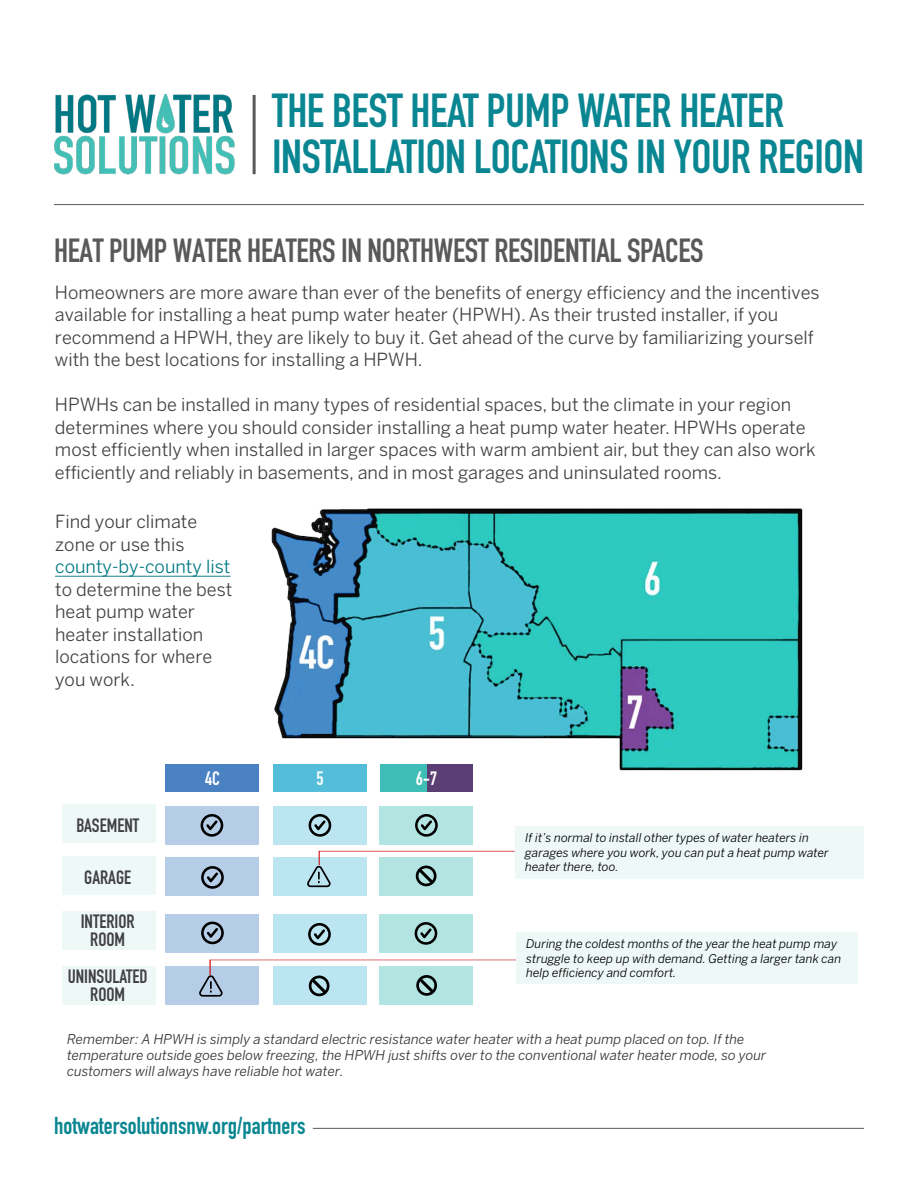
<style>
.page{position:relative;width:918px;height:1188px;background:#fff}
.page>*{position:absolute;margin:0;border:0;box-sizing:border-box;transform-origin:0 0}
.t1{font:700 46.95px/45.2px "DIN Condensed";letter-spacing:-.01em;color:#098691}
.t2{font:700 33px "DIN Condensed";letter-spacing:-.01em;color:#59595c}
.t3{font:700 24px "DIN Condensed";color:#098691}
.t4{font:700 19.05px/18px "DIN Condensed";color:#414042;text-align:center}
.t5{font:700 19.05px "DIN Condensed";color:#fff}
.t6{font:18px/22.5px "Benton Sans";color:#414042}
.t7{font:18px "Benton Sans";color:#007883}
.t8{font:italic 13.5px/16.2px "Benton Sans";color:#323233}
.t9{font:italic 12px/14.4px "Benton Sans";color:#000}
</style>
<div class="page">
<div style="left:516px;top:932px;width:342px;height:52px;background:#eef8f7"></div>
<div style="left:515px;top:826px;width:349px;height:53px;background:#eef8f7"></div>
<div style="left:426px;top:764px;width:47px;height:27px;background:#5b3e73"></div>
<div style="left:380px;top:915px;width:93px;height:38px;background:#b2e4e2"></div>
<div style="left:380px;top:967px;width:93px;height:38px;background:#b2e4e2"></div>
<div style="left:380px;top:858px;width:93px;height:38px;background:#b2e4e2"></div>
<div style="left:380px;top:806px;width:93px;height:38px;background:#b2e4e2"></div>
<div style="left:380px;top:764px;width:46px;height:27px;background:#3ebcb6"></div>
<div style="left:166px;top:967px;width:93px;height:38px;background:#b6cde7"></div>
<div style="left:166px;top:915px;width:93px;height:38px;background:#b6cde7"></div>
<div style="left:273px;top:915px;width:94px;height:38px;background:#bbe5f0"></div>
<div style="left:273px;top:967px;width:94px;height:38px;background:#bbe5f0"></div>
<div style="left:166px;top:858px;width:93px;height:38px;background:#b6cde7"></div>
<div style="left:273px;top:858px;width:94px;height:38px;background:#bbe5f0"></div>
<div style="left:166px;top:806px;width:93px;height:38px;background:#b6cde7"></div>
<div style="left:273px;top:806px;width:94px;height:38px;background:#bbe5f0"></div>
<div style="left:166px;top:764px;width:93px;height:27px;background:#4981c3"></div>
<div style="left:273px;top:764px;width:94px;height:27px;background:#54beda"></div>
<div style="left:62px;top:804px;width:94px;height:39px;background:#eef8f7"></div>
<div style="left:62px;top:856px;width:94px;height:38px;background:#eef8f7"></div>
<div style="left:62px;top:911px;width:94px;height:39px;background:#eef8f7"></div>
<div style="left:62px;top:967px;width:94px;height:38px;background:#eef8f7"></div>
<img style="left:54px;top:95px;width:181px;height:79px">
<hr style="left:253px;top:95px;width:3px;height:79px;background:#58595b">
<hr style="left:313px;top:1128px;width:551px;height:1px;background:#58595b">
<hr style="left:54px;top:204px;width:810px;height:1px;background:#58595b">
<hr style="left:55px;top:576px;width:176px;height:1px;background:#007883">
<img style="left:271px;top:508px;width:532px;height:275px">
<svg style="left:201px;top:814px;width:22px;height:23px"></svg>
<svg style="left:309px;top:814px;width:22px;height:23px"></svg>
<svg style="left:415px;top:814px;width:23px;height:23px"></svg>
<svg style="left:201px;top:866px;width:23px;height:23px"></svg>
<svg style="left:201px;top:922px;width:23px;height:22px"></svg>
<svg style="left:308px;top:923px;width:23px;height:23px"></svg>
<svg style="left:415px;top:922px;width:22px;height:23px"></svg>
<svg style="left:199px;top:959px;width:317px;height:38px"></svg>
<svg style="left:307px;top:851px;width:208px;height:36px"></svg>
<h1 class="t1" style="left:272px;top:88px;width:593px">THE BEST HEAT PUMP WATER HEATER<br>INSTALLATION LOCATIONS IN YOUR REGION</h1>
<h2 class="t2" style="left:54px;top:228px;width:651px">HEAT PUMP WATER HEATERS IN NORTHWEST RESIDENTIAL SPACES</h2>
<p class="t6" style="left:55px;top:281px;width:766px">Homeowners are more aware than ever of the benefits of energy efficiency and the incentives available for installing a heat pump water heater (HPWH). As their trusted installer, if you recommend a HPWH, they are likely to buy it. Get ahead of the curve by familiarizing yourself with the best locations for installing a HPWH.</p>
<p class="t6" style="left:55px;top:393px;width:762px">HPWHs can be installed in many types of residential spaces, but the climate in your region determines where you should consider installing a heat pump water heater. HPWHs operate most efficiently when installed in larger spaces with warm ambient air, but they can also work efficiently and reliably in basements, and in most garages and uninsulated rooms.</p>
<p class="t6" style="left:55px;top:510px;width:144px">Find your climate zone or use this</p>
<p class="t7" style="left:55px;top:556px;width:177px">county-by-county list</p>
<p class="t6" style="left:55px;top:578px;width:179px">to determine the best heat pump water heater installation locations for where you work.</p>
<p class="t4" style="left:76px;top:816px;width:64px">BASEMENT</p>
<p class="t4" style="left:84px;top:868px;width:48px">GARAGE</p>
<p class="t4" style="left:81px;top:912px;width:55px">INTERIOR<br>ROOM</p>
<p class="t4" style="left:68px;top:968px;width:81px">UNINSULATED<br>ROOM</p>
<p class="t5" style="left:205px;top:765px;width:16px">4C</p>
<p class="t5" style="left:317px;top:765px;width:9px">5</p>
<p class="t5" style="left:416px;top:765px;width:23px">6-7</p>
<p class="t9" style="left:525px;top:831px;width:305px">If it’s normal to install other types of water heaters in garages where you work, you can put a heat pump water heater there, too.</p>
<p class="t9" style="left:526px;top:937px;width:317px">During the coldest months of the year the heat pump may struggle to keep up with demand. Getting a larger tank can help efficiency and comfort.</p>
<p class="t8" style="left:67px;top:1031px;width:701px">Remember: A HPWH is simply a standard electric resistance water heater with a heat pump placed on top. If the temperature outside goes below freezing, the HPWH just shifts over to the conventional water heater mode, so your customers will always have reliable hot water.</p>
<h3 class="t3" style="left:54px;top:1109px;width:253px">hotwatersolutionsnw.org/partners</h3>
</div>
